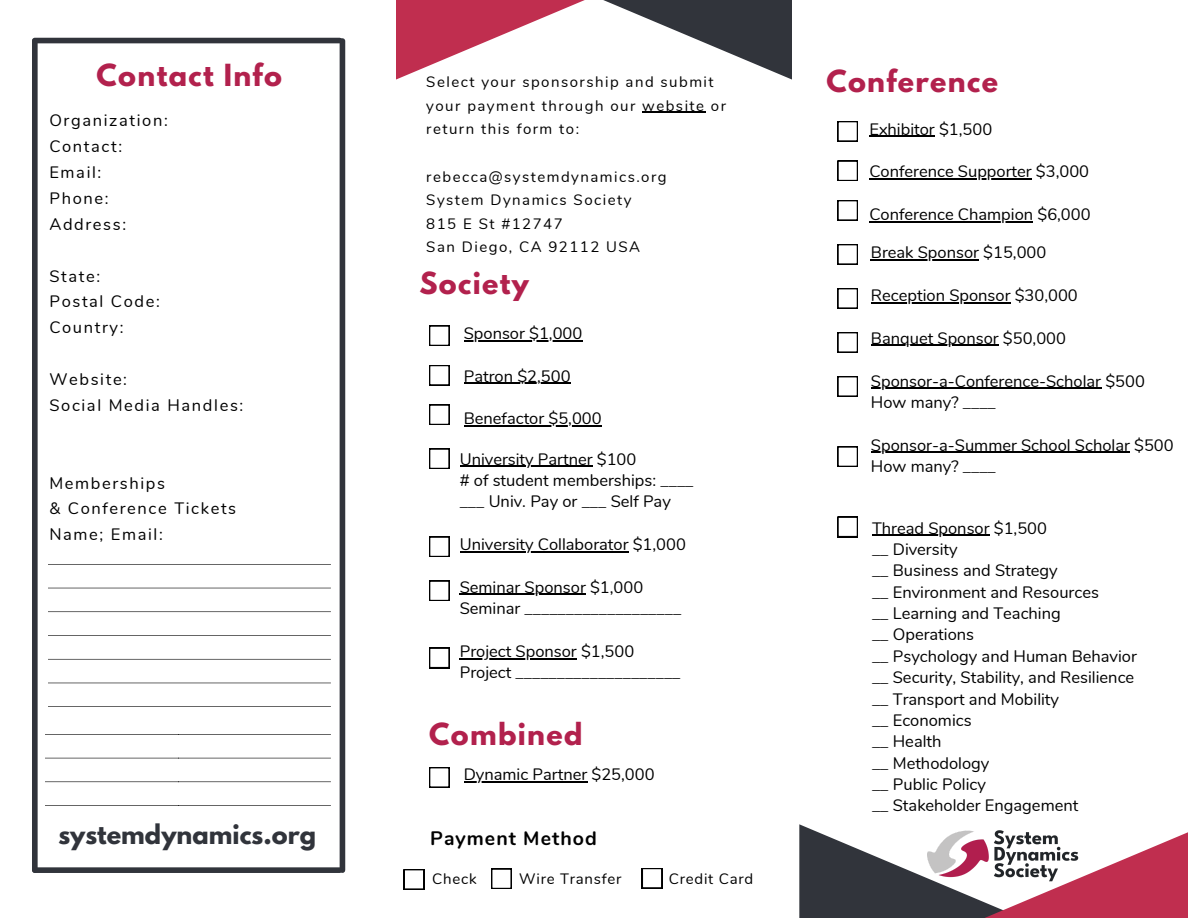
<style>
.page{position:relative;width:1188px;height:918px;background:#fff}
.page>*{position:absolute;margin:0;border:0;box-sizing:border-box;transform-origin:0 0}
.t1{font:700 27px "League Spartan";letter-spacing:.05em;color:#b2214d}
.t2{font:700 24px "League Spartan";color:#31343b}
.t3{font:700 19.5px "Nunito";letter-spacing:.055em;color:#000}
.t4{font:16.5px/21.3px "Nunito";color:#000}
.t5{font:16.5px "Nunito";letter-spacing:.1em;color:#000}
.t6{font:15px/23.7px "Nunito";letter-spacing:.1em;color:#000}
.t7{font:15px "Nunito";letter-spacing:.05em;color:#000}
</style>
<div class="page">
<svg style="left:396px;top:0;width:396px;height:79px"></svg>
<svg style="left:799px;top:824px;width:389px;height:94px"></svg>
<svg style="left:838px;top:121px;width:20px;height:20px"></svg>
<svg style="left:838px;top:161px;width:20px;height:20px"></svg>
<svg style="left:838px;top:200px;width:20px;height:20px"></svg>
<svg style="left:838px;top:244px;width:20px;height:20px"></svg>
<svg style="left:838px;top:288px;width:20px;height:21px"></svg>
<svg style="left:838px;top:332px;width:20px;height:21px"></svg>
<svg style="left:838px;top:376px;width:20px;height:21px"></svg>
<svg style="left:838px;top:447px;width:20px;height:20px"></svg>
<svg style="left:838px;top:517px;width:20px;height:20px"></svg>
<hr style="left:869px;top:136px;width:66px;height:1px;background:#000">
<hr style="left:869px;top:178px;width:163px;height:2px;background:#000">
<hr style="left:869px;top:221px;width:164px;height:1px;background:#000">
<hr style="left:872px;top:535px;width:118px;height:1px;background:#000">
<hr style="left:871px;top:259px;width:108px;height:2px;background:#000">
<hr style="left:871px;top:302px;width:140px;height:1px;background:#000">
<hr style="left:871px;top:345px;width:128px;height:1px;background:#000">
<hr style="left:871px;top:388px;width:230px;height:1px;background:#000">
<hr style="left:871px;top:452px;width:259px;height:1px;background:#000">
<svg style="left:404px;top:869px;width:20px;height:21px"></svg>
<svg style="left:491px;top:869px;width:21px;height:20px"></svg>
<svg style="left:642px;top:868px;width:20px;height:20px"></svg>
<svg style="left:429px;top:326px;width:20px;height:20px"></svg>
<svg style="left:429px;top:365px;width:20px;height:20px"></svg>
<svg style="left:429px;top:405px;width:20px;height:20px"></svg>
<svg style="left:429px;top:449px;width:20px;height:20px"></svg>
<svg style="left:429px;top:537px;width:20px;height:20px"></svg>
<svg style="left:429px;top:581px;width:20px;height:20px"></svg>
<svg style="left:429px;top:648px;width:20px;height:20px"></svg>
<svg style="left:429px;top:767px;width:20px;height:21px"></svg>
<hr style="left:464px;top:340px;width:118px;height:1px;background:#000">
<hr style="left:464px;top:383px;width:107px;height:1px;background:#000">
<hr style="left:464px;top:426px;width:138px;height:1px;background:#000">
<hr style="left:464px;top:782px;width:123px;height:1px;background:#000">
<hr style="left:460px;top:466px;width:133px;height:1px;background:#000">
<hr style="left:460px;top:551px;width:169px;height:1px;background:#000">
<hr style="left:460px;top:594px;width:126px;height:1px;background:#000">
<hr style="left:460px;top:658px;width:117px;height:1px;background:#000">
<hr style="left:642px;top:112px;width:64px;height:1px;background:#000">
<svg style="left:49px;top:564px;width:282px;height:143px"></svg>
<svg style="left:45px;top:734px;width:286px;height:72px"></svg>
<div style="left:35px;top:38px;width:305px;height:5px;background:#31343b"></div>
<div style="left:35px;top:867px;width:305px;height:6px;background:#31343b"></div>
<div style="left:340px;top:41px;width:5px;height:829px;background:#31343b"></div>
<div style="left:32px;top:41px;width:6px;height:829px;background:#31343b"></div>
<img style="left:927px;top:828px;width:151px;height:69px">
<p class="t1" style="left:97px;top:61px;width:187px">Contact Info</p>
<p class="t5" style="left:49px;top:110px;width:120px">Organization:</p>
<p class="t5" style="left:49px;top:135px;width:74px">Contact:</p>
<p class="t4" style="left:49px;top:162px;width:53px">Email:</p>
<p class="t4" style="left:49px;top:188px;width:61px">Phone:</p>
<p class="t5" style="left:49px;top:213px;width:78px">Address:</p>
<p class="t4" style="left:49px;top:265px;width:52px">State:</p>
<p class="t5" style="left:49px;top:291px;width:112px">Postal Code:</p>
<p class="t5" style="left:49px;top:317px;width:76px">Country:</p>
<p class="t5" style="left:49px;top:368px;width:79px">Website:</p>
<p class="t5" style="left:49px;top:394px;width:195px">Social Media Handles:</p>
<p class="t5" style="left:49px;top:472px;width:117px">Memberships</p>
<p class="t5" style="left:49px;top:498px;width:188px">&amp; Conference Tickets</p>
<p class="t5" style="left:49px;top:524px;width:115px">Name; Email:</p>
<p class="t2" style="left:58px;top:823px;width:259px">systemdynamics.org</p>
<p class="t6" style="left:426px;top:70px;width:301px">Select your sponsorship and submit your payment through our website or return this form to:</p>
<p class="t6" style="left:426px;top:165px;width:242px">rebecca@systemdynamics.org</p>
<p class="t6" style="left:426px;top:188px;width:207px">System Dynamics Society</p>
<p class="t6" style="left:426px;top:212px;width:138px">815 E St #12747</p>
<p class="t6" style="left:426px;top:236px;width:215px">San Diego, CA 92112 USA</p>
<p class="t1" style="left:420px;top:270px;width:111px">Society</p>
<p class="t4" style="left:464px;top:323px;width:120px">Sponsor $1,000</p>
<p class="t4" style="left:464px;top:366px;width:108px">Patron $2,500</p>
<p class="t4" style="left:464px;top:408px;width:139px">Benefactor $5,000</p>
<p class="t4" style="left:460px;top:448px;width:178px">University Partner $100</p>
<p class="t4" style="left:460px;top:470px;width:235px"># of student memberships: ____</p>
<p class="t4" style="left:460px;top:491px;width:213px">___ Univ. Pay or ___ Self Pay</p>
<p class="t4" style="left:460px;top:534px;width:228px">University Collaborator $1,000</p>
<p class="t4" style="left:460px;top:577px;width:185px">Seminar Sponsor $1,000</p>
<p class="t4" style="left:460px;top:598px;width:223px">Seminar ___________________</p>
<p class="t4" style="left:460px;top:641px;width:176px">Project Sponsor $1,500</p>
<p class="t4" style="left:460px;top:662px;width:222px">Project ____________________</p>
<p class="t1" style="left:429px;top:720px;width:155px">Combined</p>
<p class="t4" style="left:464px;top:764px;width:192px">Dynamic Partner $25,000</p>
<p class="t3" style="left:430px;top:825px;width:168px">Payment Method</p>
<p class="t6" style="left:432px;top:867px;width:46px">Check</p>
<p class="t7" style="left:519px;top:869px;width:104px">Wire Transfer</p>
<p class="t7" style="left:669px;top:869px;width:86px">Credit Card</p>
<p class="t1" style="left:826px;top:68px;width:173px">Conference</p>
<p class="t4" style="left:869px;top:118px;width:124px">Exhibitor $1,500</p>
<p class="t4" style="left:869px;top:161px;width:221px">Conference Supporter $3,000</p>
<p class="t4" style="left:869px;top:204px;width:223px">Conference Champion $6,000</p>
<p class="t4" style="left:871px;top:242px;width:177px">Break Sponsor $15,000</p>
<p class="t4" style="left:871px;top:285px;width:208px">Reception Sponsor $30,000</p>
<p class="t4" style="left:871px;top:328px;width:197px">Banquet Sponsor $50,000</p>
<p class="t4" style="left:871px;top:370px;width:275px">Sponsor-a-Conference-Scholar $500</p>
<p class="t4" style="left:871px;top:392px;width:126px">How many? ____</p>
<p class="t4" style="left:871px;top:435px;width:304px">Sponsor-a-Summer School Scholar $500<br>How many? ____</p>
<p class="t4" style="left:872px;top:518px;width:176px">Thread Sponsor $1,500</p>
<p class="t4" style="left:872px;top:539px;width:87px">__ Diversity</p>
<p class="t4" style="left:872px;top:560px;width:187px">__ Business and Strategy</p>
<p class="t4" style="left:872px;top:582px;width:228px">__ Environment and Resources</p>
<p class="t4" style="left:872px;top:603px;width:190px">__ Learning and Teaching</p>
<p class="t4" style="left:872px;top:624px;width:104px">__ Operations</p>
<p class="t4" style="left:872px;top:646px;width:266px">__ Psychology and Human Behavior</p>
<p class="t4" style="left:872px;top:667px;width:264px">__ Security, Stability, and Resilience</p>
<p class="t4" style="left:872px;top:689px;width:188px">__ Transport and Mobility</p>
<p class="t4" style="left:872px;top:710px;width:101px">__ Economics</p>
<p class="t4" style="left:872px;top:731px;width:71px">__ Health</p>
<p class="t4" style="left:872px;top:753px;width:119px">__ Methodology</p>
<p class="t4" style="left:872px;top:774px;width:115px">__ Public Policy</p>
<p class="t4" style="left:872px;top:795px;width:208px">__ Stakeholder Engagement</p>
</div>
